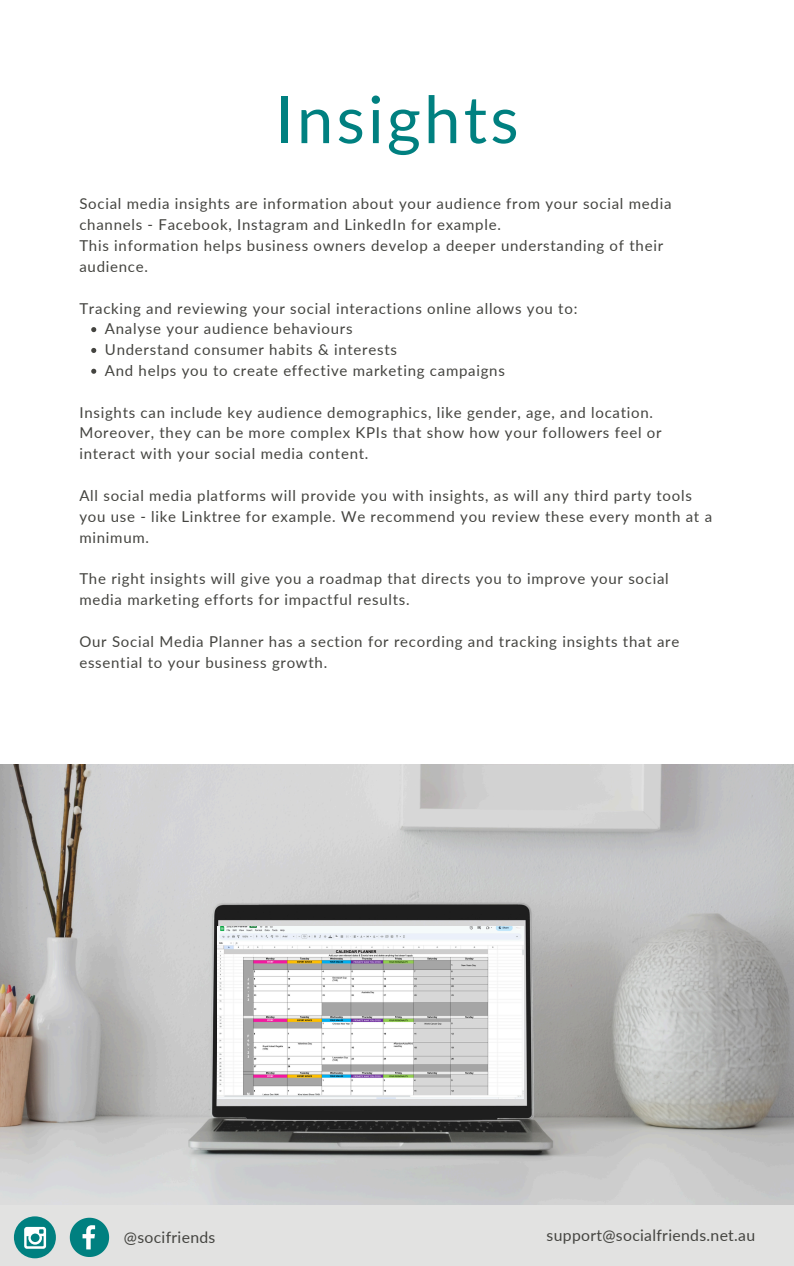
<style>
.page{position:relative;width:794px;height:1266px;background:#fff}
.page>*{position:absolute;margin:0;border:0;box-sizing:border-box;transform-origin:0 0}
.t1{font:65.25px "Lato";letter-spacing:.05em;color:#008080}
.t2{font:15.75px "Lato";letter-spacing:.02em;color:#444440}
.t3{font:15px/20.9px "Lato";letter-spacing:.05em;color:#444440}
</style>
<div class="page">
<div style="left:0;top:1204px;width:793px;height:62px;background:#e2e2e1"></div>
<div style="left:14px;top:1216px;width:42px;height:42px;background:#008080;border-radius:50%"></div>
<svg style="left:24px;top:1227px;width:22px;height:21px"></svg>
<svg style="left:70px;top:1217px;width:39px;height:40px"></svg>
<img style="left:0;top:764px;width:793px;height:440px">
<img style="left:218px;top:926px;width:305px;height:172px">
<svg style="left:91px;top:327px;width:5px;height:5px"></svg>
<svg style="left:91px;top:348px;width:5px;height:5px"></svg>
<svg style="left:91px;top:369px;width:5px;height:5px"></svg>
<p class="t1" style="left:275px;top:79px;width:244px">Insights</p>
<p class="t3" style="left:79px;top:193px;width:593px">Social media insights are information about your audience from your social media channels - Facebook, Instagram and LinkedIn for example.</p>
<p class="t3" style="left:79px;top:235px;width:585px">This information helps business owners develop a deeper understanding of their audience.</p>
<p class="t3" style="left:79px;top:297px;width:499px">Tracking and reviewing your social interactions online allows you to:</p>
<p class="t3" style="left:105px;top:318px;width:249px">Analyse your audience behaviours</p>
<p class="t3" style="left:105px;top:339px;width:293px">Understand consumer habits &amp; interests</p>
<p class="t3" style="left:105px;top:360px;width:401px">And helps you to create effective marketing campaigns</p>
<p class="t3" style="left:79px;top:401px;width:583px">Insights can include key audience demographics, like gender, age, and location.<br>Moreover, they can be more complex KPIs that show how your followers feel or interact with your social media content.</p>
<p class="t3" style="left:79px;top:485px;width:634px">All social media platforms will provide you with insights, as will any third party tools you use - like Linktree for example. We recommend you review these every month at a minimum.</p>
<p class="t3" style="left:79px;top:568px;width:590px">The right insights will give you a roadmap that directs you to improve your social media marketing efforts for impactful results.</p>
<p class="t3" style="left:79px;top:630px;width:601px">Our Social Media Planner has a section for recording and tracking insights that are essential to your business growth.</p>
<p class="t2" style="left:124px;top:1227px;width:93px">@socifriends</p>
<p class="t2" style="left:546px;top:1225px;width:210px">support@socialfriends.net.au</p>
</div>
